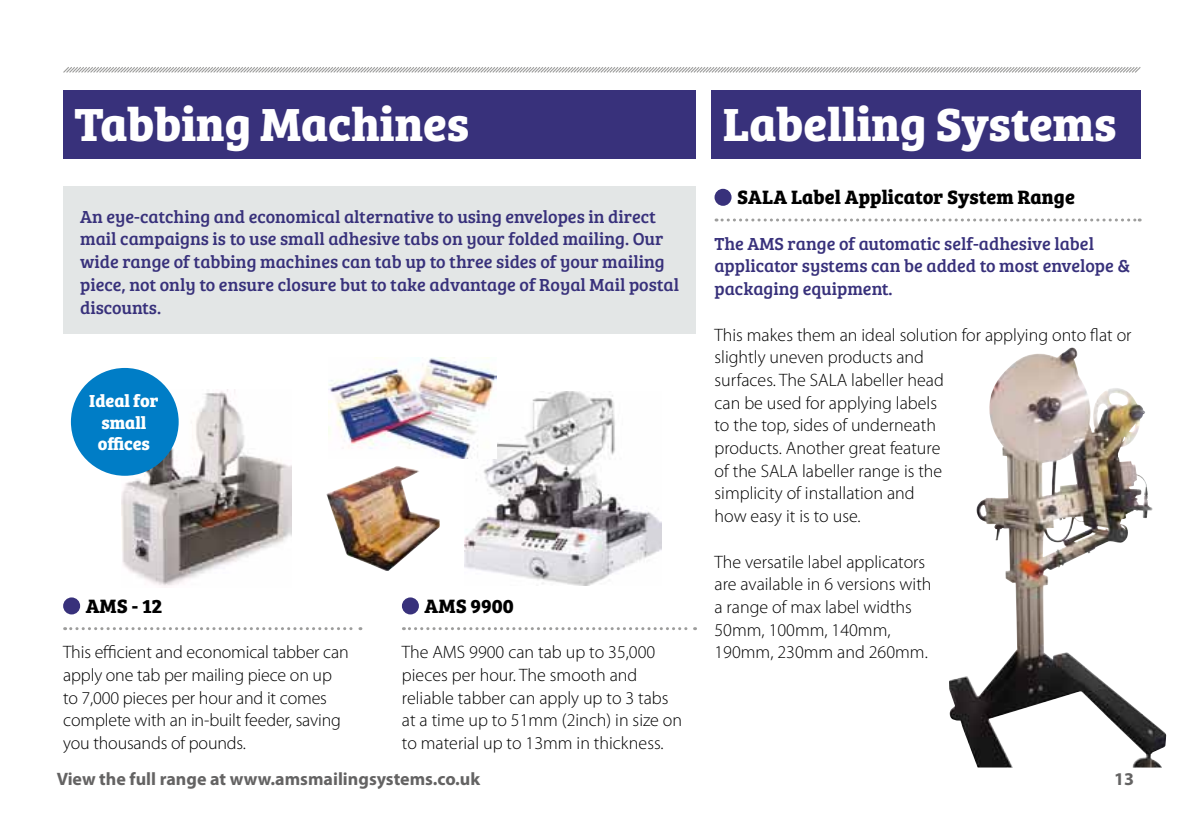
<style>
.page{position:relative;width:1191px;height:840px;background:#fff}
.page>*{position:absolute;margin:0;border:0;box-sizing:border-box;transform-origin:0 0}
.t1{font:700 48px "Bree Serif";color:#fff}
.t2{font:700 20px "Bree Serif";letter-spacing:.005em;color:#000}
.t3{font:300 18px/22.6px "Myriad Pro";color:#000}
.t4{font:18px/22.6px "Bree Serif";color:#38317b}
.t5{font:700 18px "Myriad Pro";color:#646363}
.t6{font:700 18px/21.6px "Bree Serif";color:#fff;text-align:center}
</style>
<div class="page">
<img style="left:326px;top:466px;width:113px;height:104px">
<img style="left:122px;top:389px;width:169px;height:197px">
<img style="left:464px;top:391px;width:198px;height:194px">
<svg style="left:65px;top:627px;width:296px;height:2px"></svg>
<div style="left:63px;top:597px;width:17px;height:17px;background:#38317b;border-radius:50%"></div>
<svg style="left:403px;top:627px;width:292px;height:2px"></svg>
<div style="left:402px;top:597px;width:17px;height:17px;background:#38317b;border-radius:50%"></div>
<svg style="left:716px;top:218px;width:424px;height:3px"></svg>
<div style="left:714px;top:189px;width:17px;height:17px;background:#38317b;border-radius:50%"></div>
<svg style="left:63px;top:67px;width:1078px;height:6px"></svg>
<div style="left:63px;top:91px;width:633px;height:68px;background:#38317b"></div>
<div style="left:63px;top:186px;width:633px;height:148px;background:#e3e6e6"></div>
<div style="left:711px;top:91px;width:429px;height:68px;background:#38317b"></div>
<div style="left:71px;top:368px;width:108px;height:107px;background:#007dc6;border-radius:50%"></div>
<img style="left:329px;top:357px;width:167px;height:101px">
<img style="left:949px;top:348px;width:217px;height:419px">
<h1 class="t1" style="left:74px;top:87px;width:396px">Tabbing Machines</h1>
<p class="t4" style="left:80px;top:204px;width:600px">An eye-catching and economical alternative to using envelopes in direct mail campaigns is to use small adhesive tabs on your folded mailing. Our wide range of tabbing machines can tab up to three sides of your mailing piece, not only to ensure closure but to take advantage of Royal Mail postal discounts.</p>
<p class="t6" style="left:89px;top:388px;width:71px">Ideal for small offices</p>
<p class="t2" style="left:86px;top:590px;width:78px">AMS - 12</p>
<p class="t3" style="left:63px;top:641px;width:287px">This efficient and economical tabber can apply one tab per mailing piece on up to 7,000 pieces per hour and it comes complete with an in-built feeder, saving you thousands of pounds.</p>
<p class="t2" style="left:424px;top:590px;width:91px">AMS 9900</p>
<p class="t3" style="left:402px;top:641px;width:282px">The AMS 9900 can tab up to 35,000 pieces per hour. The smooth and reliable tabber can apply up to 3 tabs at a time up to 51mm (2inch) in size on to material up to 13mm in thickness.</p>
<h1 class="t1" style="left:723px;top:87px;width:395px">Labelling Systems</h1>
<p class="t2" style="left:737px;top:182px;width:339px">SALA Label Applicator System Range</p>
<p class="t4" style="left:714px;top:231px;width:417px">The AMS range of automatic self-adhesive label applicator systems can be added to most envelope &amp; packaging equipment.</p>
<p class="t3" style="left:714px;top:323px;width:418px">This makes them an ideal solution for applying onto flat or slightly uneven products and<br>surfaces. The SALA labeller head<br>can be used for applying labels<br>to the top, sides of underneath<br>products. Another great feature<br>of the SALA labeller range is the<br>simplicity of installation and<br>how easy it is to use.</p>
<p class="t3" style="left:714px;top:550px;width:218px">The versatile label applicators are available in 6 versions with a range of max label widths<br>50mm, 100mm, 140mm,<br>190mm, 230mm and 260mm.</p>
<p class="t5" style="left:57px;top:767px;width:425px">View the full range at www.amsmailingsystems.co.uk</p>
<p class="t5" style="left:1114px;top:767px;width:21px">13</p>
</div>
